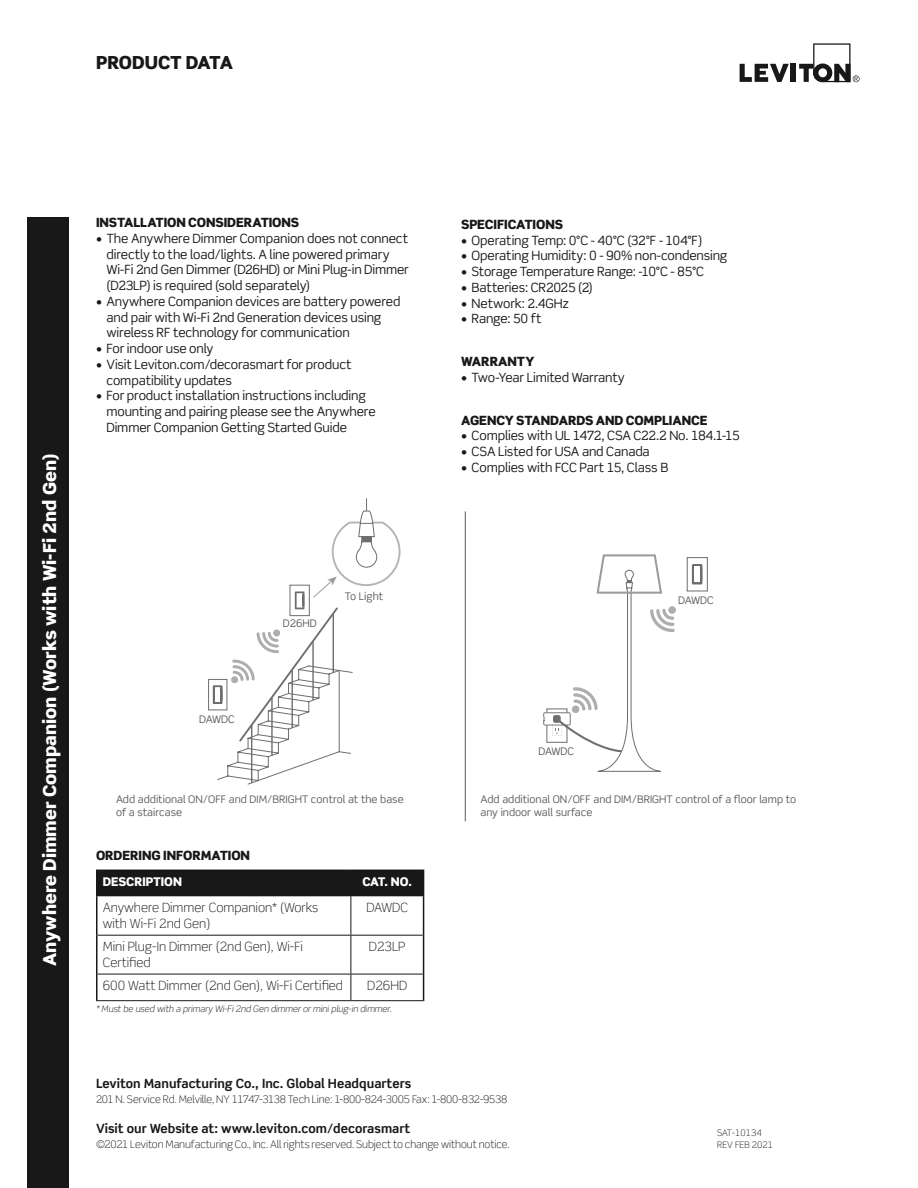
<style>
.page{position:relative;width:918px;height:1188px;background:#fff}
.page>*{position:absolute;margin:0;border:0;box-sizing:border-box;transform-origin:0 0}
.t1{font:900 18px "Scene Std";color:#fff}
.t2{font:900 18px "Scene Std";letter-spacing:-.02em;color:#181818}
.t3{font:12.75px/15.8px "Scene Std";letter-spacing:-.01em;color:#181818}
.t4{font:300 12.75px/15.8px "Scene Std";color:#181818}
.Section_Header{font:900 12.75px "Scene Std";letter-spacing:-.005em;color:#181818}
.t5{font:700 12.75px "Scene Std";color:#181818}
.t6{font:900 12px "Scene Std";color:#fff}
.t7{font:10.5px/13.5px "Scene Std";color:#5b5b5b}
.t8{font:300 10.5px "Scene Std";letter-spacing:-.005em;color:#181818}
.t9{font:italic 300 9px "Scene Std";color:#181818}
.t10{font:300 9px "Scene Std";color:#181818}
</style>
<div class="page">
<div style="left:27px;top:217px;width:42px;height:971px;background:#181818"></div>
<svg style="left:740px;top:64px;width:49px;height:18px"></svg>
<div style="left:791px;top:64px;width:5px;height:18px;background:#181818"></div>
<svg style="left:799px;top:43px;width:61px;height:39px"></svg>
<hr style="left:96px;top:870px;width:255px;height:1px;background:#181818">
<hr style="left:96px;top:871px;width:2px;height:25px;background:#181818">
<hr style="left:96px;top:896px;width:2px;height:39px;background:#181818">
<hr style="left:423px;top:896px;width:1px;height:39px;background:#181818">
<hr style="left:96px;top:935px;width:2px;height:39px;background:#181818">
<hr style="left:423px;top:935px;width:1px;height:39px;background:#181818">
<hr style="left:96px;top:974px;width:2px;height:26px;background:#181818">
<svg style="left:423px;top:974px;width:1px;height:26px"></svg>
<hr style="left:98px;top:935px;width:253px;height:1px;background:#181818">
<hr style="left:351px;top:935px;width:72px;height:1px;background:#181818">
<hr style="left:98px;top:974px;width:253px;height:1px;background:#181818">
<hr style="left:351px;top:974px;width:72px;height:1px;background:#181818">
<hr style="left:96px;top:1000px;width:255px;height:1px;background:#181818">
<hr style="left:351px;top:1000px;width:73px;height:1px;background:#181818">
<div style="left:98px;top:870px;width:326px;height:26px;background:#181818"></div>
<hr style="left:351px;top:896px;width:1px;height:39px;background:#181818">
<hr style="left:351px;top:936px;width:1px;height:38px;background:#181818">
<svg style="left:351px;top:974px;width:1px;height:26px"></svg>
<div style="left:208px;top:679px;width:19px;height:31px;border:1px solid #6e6e6e"></div>
<svg style="left:213px;top:498px;width:188px;height:287px"></svg>
<svg style="left:692px;top:564px;width:10px;height:20px"></svg>
<div style="left:687px;top:557px;width:21px;height:34px;border:1px solid #6e6e6e"></div>
<div style="left:668px;top:606px;width:8px;height:8px;background:#bdbdbd;border-radius:50%"></div>
<svg style="left:543px;top:554px;width:132px;height:218px"></svg>
<hr style="left:465px;top:511px;width:1px;height:310px;background:#5b5b5b">
<p class="t2" style="left:96px;top:51px;width:138px">PRODUCT DATA</p>
<p class="t1" style="left:38px;top:966px;width:514px;rotate:-90deg">Anywhere Dimmer Companion (Works with Wi-Fi 2nd Gen)</p>
<p class="Section_Header" style="left:96px;top:214px;width:205px">INSTALLATION CONSIDERATIONS</p>
<p class="t3" style="left:106px;top:230px;width:304px;text-indent:-10px">• The Anywhere Dimmer Companion does not connect directly to the load/lights. A line powered primary Wi-Fi 2nd Gen Dimmer (D26HD) or Mini Plug-in Dimmer (D23LP) is required (sold separately)</p>
<p class="t3" style="left:106px;top:293px;width:296px;text-indent:-10px">• Anywhere Companion devices are battery powered and pair with Wi-Fi 2nd Generation devices using wireless RF technology for communication</p>
<p class="t3" style="left:96px;top:340px;width:119px">• For indoor use only</p>
<p class="t3" style="left:106px;top:356px;width:247px;text-indent:-10px">• Visit Leviton.com/decorasmart for product compatibility updates</p>
<p class="t3" style="left:106px;top:388px;width:271px;text-indent:-10px">• For product installation instructions including mounting and pairing please see the Anywhere<br>Dimmer Companion Getting Started Guide</p>
<p class="t7" style="left:199px;top:712px;width:37px">DAWDC</p>
<p class="t7" style="left:283px;top:617px;width:35px">D26HD</p>
<p class="t7" style="left:345px;top:589px;width:40px">To Light</p>
<p class="Section_Header" style="left:461px;top:216px;width:103px">SPECIFICATIONS</p>
<p class="t3" style="left:461px;top:232px;width:243px">• Operating Temp: 0°C - 40°C (32°F - 104°F)</p>
<p class="t3" style="left:461px;top:248px;width:268px">• Operating Humidity: 0 - 90% non-condensing</p>
<p class="t3" style="left:461px;top:263px;width:244px">• Storage Temperature Range: -10°C - 85°C</p>
<p class="t3" style="left:461px;top:279px;width:133px">• Batteries: CR2025 (2)</p>
<p class="t3" style="left:461px;top:295px;width:109px">• Network: 2.4GHz</p>
<p class="t3" style="left:461px;top:311px;width:82px">• Range: 50 ft</p>
<p class="Section_Header" style="left:461px;top:353px;width:75px">WARRANTY</p>
<p class="t3" style="left:461px;top:369px;width:165px">• Two-Year Limited Warranty</p>
<p class="Section_Header" style="left:461px;top:412px;width:248px">AGENCY STANDARDS AND COMPLIANCE</p>
<p class="t3" style="left:461px;top:428px;width:280px">• Complies with UL 1472, CSA C22.2 No. 184.1-15</p>
<p class="t3" style="left:461px;top:443px;width:190px">• CSA Listed for USA and Canada</p>
<p class="t3" style="left:461px;top:459px;width:209px">• Complies with FCC Part 15, Class B</p>
<p class="t7" style="left:538px;top:745px;width:37px">DAWDC</p>
<p class="t7" style="left:678px;top:593px;width:37px">DAWDC</p>
<p class="t7" style="left:116px;top:792px;width:289px">Add additional ON/OFF and DIM/BRIGHT control at the base of a staircase</p>
<p class="t7" style="left:481px;top:792px;width:317px">Add additional ON/OFF and DIM/BRIGHT control of a floor lamp to any indoor wall surface</p>
<p class="Section_Header" style="left:96px;top:847px;width:156px">ORDERING INFORMATION</p>
<p class="t6" style="left:103px;top:874px;width:81px">DESCRIPTION</p>
<p class="t6" style="left:362px;top:874px;width:51px">CAT. NO.</p>
<p class="t4" style="left:103px;top:900px;width:217px">Anywhere Dimmer Companion* (Works with Wi-Fi 2nd Gen)</p>
<p class="t4" style="left:366px;top:900px;width:43px">DAWDC</p>
<p class="t4" style="left:103px;top:939px;width:202px">Mini Plug-In Dimmer (2nd Gen), Wi-Fi<br>Certified</p>
<p class="t4" style="left:369px;top:939px;width:38px">D23LP</p>
<p class="t4" style="left:103px;top:978px;width:242px">600 Watt Dimmer (2nd Gen), Wi-Fi Certified</p>
<p class="t4" style="left:367px;top:978px;width:41px">D26HD</p>
<p class="t9" style="left:96px;top:1003px;width:297px">* Must be used with a primary Wi-Fi 2nd Gen dimmer or mini plug-in dimmer.</p>
<p class="t5" style="left:96px;top:1075px;width:317px">Leviton Manufacturing Co., Inc. Global Headquarters</p>
<p class="t8" style="left:96px;top:1092px;width:413px">201 N. Service Rd. Melville, NY 11747-3138 Tech Line: 1-800-824-3005 Fax: 1-800-832-9538</p>
<p class="t5" style="left:96px;top:1120px;width:316px">Visit our Website at: www.leviton.com/decorasmart</p>
<p class="t8" style="left:96px;top:1137px;width:415px">©2021 Leviton Manufacturing Co., Inc. All rights reserved. Subject to change without notice.</p>
<p class="t10" style="left:717px;top:1127px;width:46px">SAT-10134</p>
<p class="t10" style="left:717px;top:1139px;width:57px">REV FEB 2021</p>
</div>
